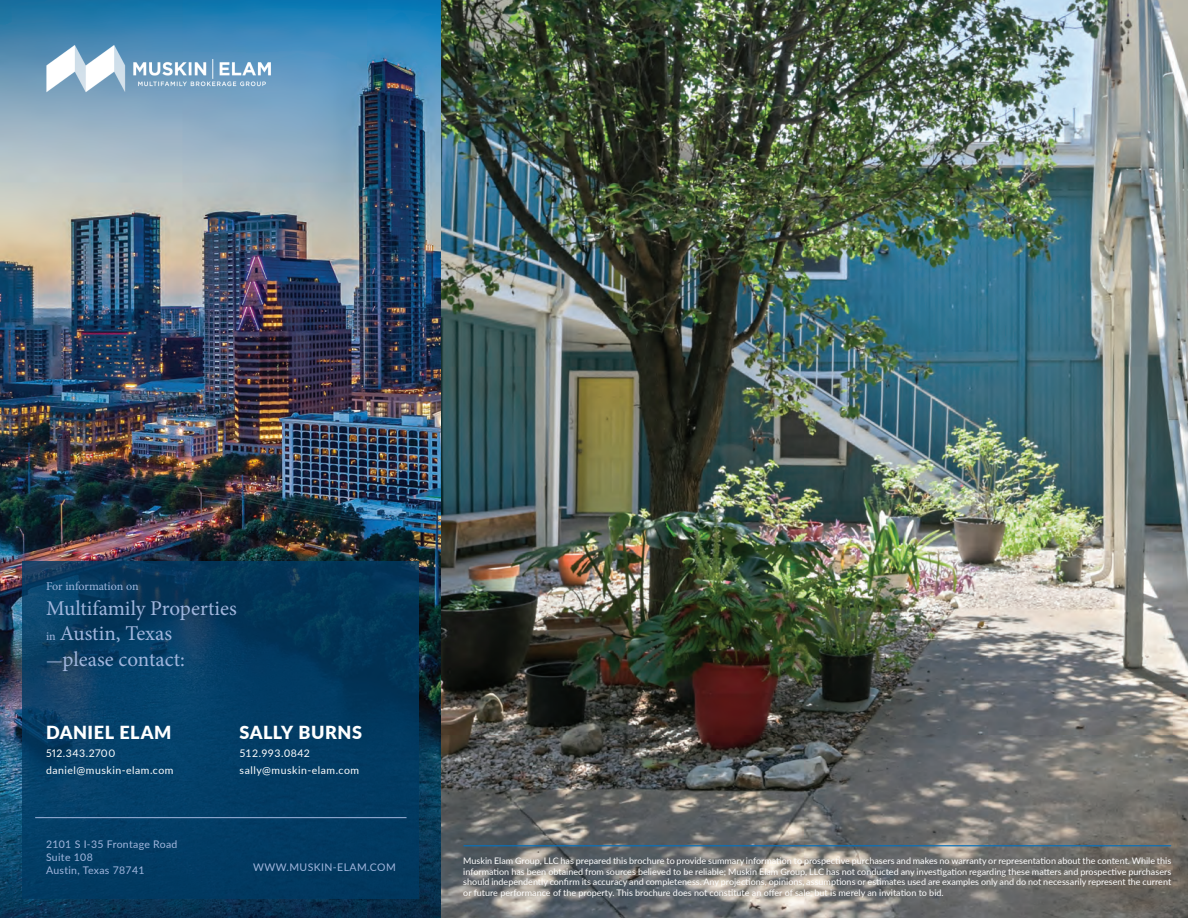
<style>
.page{position:relative;width:1188px;height:918px;background:#fff}
.page>*{position:absolute;margin:0;border:0;box-sizing:border-box;transform-origin:0 0}
.t1{font:21px/25.2px "Minion Pro";color:#a1b6dd}
.t2{font:900 18px "Lato";letter-spacing:.03em;color:#fff}
.t3{font:12px "Minion Pro";letter-spacing:-.01em;color:#a1b6dd}
.t4{font:10.5px/16.5px "Lato";letter-spacing:.05em;color:#fff}
.t5{font:10.5px/12.8px "Lato";letter-spacing:.03em;color:#a1b6dd}
.t6{font:9px/10.5px "Lato";color:#fff;text-align:justify}
.s1{font-size:12px}
.s2{font-size:18px}
</style>
<div class="page">
<img style="left:440px;top:0;width:748px;height:918px">
<img style="left:0;top:0;width:440px;height:918px">
<hr style="left:464px;top:845px;width:707px;height:1px;background:#0970b9">
<svg style="left:23px;top:561px;width:396px;height:337px;background:#043b62"></svg>
<hr style="left:35px;top:817px;width:372px;height:1px;background:#a1b6dd">
<img style="left:35px;top:37px;width:252px;height:64px">
<h3 class="t3" style="left:46px;top:578px;width:94px">For information on</h3>
<h1 class="t1" style="left:46px;top:596px;width:192px">Multifamily Properties <span class="s1">in</span> Austin, Texas <span class="s2">—</span>please contact:</h1>
<h2 class="t2" style="left:46px;top:719px;width:127px">DANIEL ELAM</h2>
<p class="t4" style="left:46px;top:745px;width:129px">512.343.2700 daniel@muskin-elam.com</p>
<p class="t5" style="left:46px;top:838px;width:133px">2101 S I-35 Frontage Road<br>Suite 108<br>Austin, Texas 78741</p>
<h2 class="t2" style="left:240px;top:719px;width:124px">SALLY BURNS</h2>
<p class="t4" style="left:240px;top:745px;width:121px">512.993.0842 sally@muskin-elam.com</p>
<p class="t5" style="left:253px;top:861px;width:144px">WWW.MUSKIN-ELAM.COM</p>
<p class="t6" style="left:463px;top:855px;width:709px">Muskin Elam Group, LLC has prepared this brochure to provide summary information to prospective purchasers and makes no warranty or representation about the content. While this information has been obtained from sources believed to be reliable; Muskin Elam Group, LLC has not conducted any investigation regarding these matters and prospective purchasers should independently confirm its accuracy and completeness. Any projections, opinions, assumptions or estimates used are examples only and do not necessarily represent the current or future performance of the property. This brochure does not constitute an offer of sale, but is merely an invitation to bid.</p>
</div>
